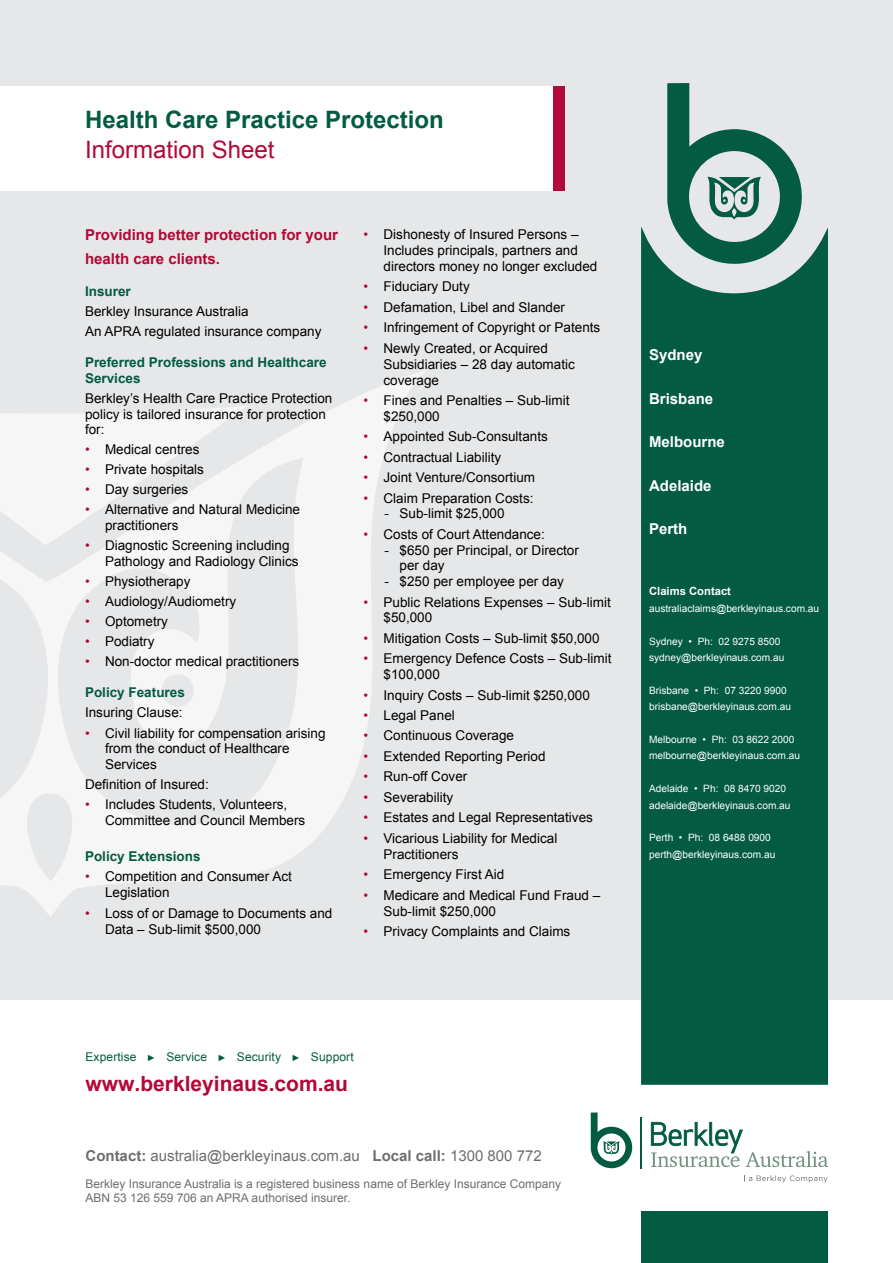
<style>
.page{position:relative;width:893px;height:1263px;background:#fff}
.page>*{position:absolute;margin:0;border:0;box-sizing:border-box;transform-origin:0 0}
.t1{font:700 24px "Arial";color:#035b42}
.t2{font:24px "Arial";color:#b30838}
.t3{font:700 21px "Arial";color:#b30838}
.t4{font:15px "Arial";color:#6d6e71}
.t5{font:700 15px/24px "Arial";color:#b30838}
.t6{font:700 15px "Arial";color:#fff}
.t7{font:13.5px/15.8px "Arial";color:#000}
.t8{font:700 13.5px/15.8px "Arial";color:#035b42}
.t9{font:12px/14.4px "Arial";color:#6d6e71}
.t10{font:12px "Arial";letter-spacing:.01em;color:#035b42}
.t11{font:700 11.25px "Arial";color:#fff}
.t12{font:10.2px/16.4px "Arial";color:#fff}
.s1{color:#b30838}
.s2{font-size:9px}
.s3{font-weight:700}
</style>
<div class="page">
<div style="left:0;top:0;width:893px;height:1000px;background:#e6e7e8"></div>
<svg style="left:667px;top:83px;width:135px;height:140px"></svg>
<div style="left:641px;top:223px;width:187px;height:862px;background:#035b42"></div>
<div style="left:641px;top:1211px;width:187px;height:52px;background:#035b42"></div>
<svg style="left:0;top:371px;width:425px;height:546px"></svg>
<div style="left:538px;top:86px;width:27px;height:104px;background:#b30838"></div>
<div style="left:0;top:86px;width:553px;height:104px;background:#fff"></div>
<hr style="left:640px;top:1118px;width:1px;height:51px;background:#035b42">
<svg style="left:651px;top:1122px;width:177px;height:45px"></svg>
<svg style="left:744px;top:1175px;width:83px;height:7px"></svg>
<svg style="left:591px;top:1112px;width:42px;height:57px"></svg>
<h1 class="t1" style="left:85px;top:104px;width:360px">Health Care Practice Protection</h1>
<h1 class="t2" style="left:85px;top:134px;width:191px">Information Sheet</h1>
<p class="t5" style="left:85px;top:223px;width:254px">Providing better protection for your health care clients.</p>
<p class="t8" style="left:85px;top:283px;width:47px">Insurer</p>
<p class="t7" style="left:85px;top:301px;width:238px;line-height:20px">Berkley Insurance Australia<br>An APRA regulated insurance company</p>
<p class="t8" style="left:85px;top:355px;width:243px">Preferred Professions and Healthcare<br>Services</p>
<p class="t7" style="left:85px;top:390px;width:249px">Berkley’s Health Care Practice Protection policy is tailored insurance for protection for:</p>
<p class="t7" style="left:85px;top:442px;width:116px"><span class="s1">•</span> Medical centres</p>
<p class="t7" style="left:85px;top:462px;width:120px"><span class="s1">•</span> Private hospitals</p>
<p class="t7" style="left:85px;top:482px;width:105px"><span class="s1">•</span> Day surgeries</p>
<p class="t7" style="left:105px;top:502px;width:197px;text-indent:-20px"><span class="s1">•</span> Alternative and Natural Medicine practitioners</p>
<p class="t7" style="left:105px;top:538px;width:195px;text-indent:-20px"><span class="s1">•</span> Diagnostic Screening including<br>Pathology and Radiology Clinics</p>
<p class="t7" style="left:85px;top:573px;width:107px"><span class="s1">•</span> Physiotherapy</p>
<p class="t7" style="left:85px;top:593px;width:153px"><span class="s1">•</span> Audiology/Audiometry</p>
<p class="t7" style="left:85px;top:613px;width:84px"><span class="s1">•</span> Optometry</p>
<p class="t7" style="left:85px;top:633px;width:71px"><span class="s1">•</span> Podiatry</p>
<p class="t7" style="left:85px;top:653px;width:216px"><span class="s1">•</span> Non-doctor medical practitioners</p>
<p class="t8" style="left:85px;top:685px;width:101px">Policy Features</p>
<p class="t7" style="left:85px;top:705px;width:99px">Insuring Clause:</p>
<p class="t7" style="left:105px;top:725px;width:222px;text-indent:-20px"><span class="s1">•</span> Civil liability for compensation arising from the conduct of Healthcare<br>Services</p>
<p class="t7" style="left:85px;top:776px;width:125px">Definition of Insured:</p>
<p class="t7" style="left:105px;top:796px;width:202px;text-indent:-20px"><span class="s1">•</span> Includes Students, Volunteers,<br>Committee and Council Members</p>
<p class="t8" style="left:85px;top:848px;width:117px">Policy Extensions</p>
<p class="t7" style="left:105px;top:868px;width:188px;line-height:16.2px;text-indent:-20px"><span class="s1">•</span> Competition and Consumer Act<br>Legislation</p>
<p class="t7" style="left:105px;top:905px;width:229px;line-height:16.2px;text-indent:-20px"><span class="s1">•</span> Loss of or Damage to Documents and<br>Data – Sub-limit $500,000</p>
<p class="t7" style="left:383px;top:227px;width:215px;text-indent:-20px"><span class="s1">•</span> Dishonesty of Insured Persons –<br>Includes principals, partners and directors money no longer excluded</p>
<p class="t7" style="left:364px;top:279px;width:108px"><span class="s1">•</span> Fiduciary Duty</p>
<p class="t7" style="left:364px;top:299px;width:203px"><span class="s1">•</span> Defamation, Libel and Slander</p>
<p class="t7" style="left:364px;top:320px;width:238px"><span class="s1">•</span> Infringement of Copyright or Patents</p>
<p class="t7" style="left:383px;top:340px;width:193px;text-indent:-20px"><span class="s1">•</span> Newly Created, or Acquired<br>Subsidiaries – 28 day automatic coverage</p>
<p class="t7" style="left:383px;top:393px;width:188px;text-indent:-20px"><span class="s1">•</span> Fines and Penalties – Sub-limit $250,000</p>
<p class="t7" style="left:364px;top:429px;width:186px"><span class="s1">•</span> Appointed Sub-Consultants</p>
<p class="t7" style="left:364px;top:449px;width:139px"><span class="s1">•</span> Contractual Liability</p>
<p class="t7" style="left:364px;top:470px;width:173px"><span class="s1">•</span> Joint Venture/Consortium</p>
<p class="t7" style="left:364px;top:490px;width:171px"><span class="s1">•</span> Claim Preparation Costs:</p>
<p class="t7" style="left:385px;top:506px;width:122px">- Sub-limit $25,000</p>
<p class="t7" style="left:364px;top:526px;width:183px"><span class="s1">•</span> Costs of Court Attendance:</p>
<p class="t7" style="left:400px;top:542px;width:181px;text-indent:-15px">- $650 per Principal, or Director per day</p>
<p class="t7" style="left:385px;top:574px;width:181px">- $250 per employee per day</p>
<p class="t7" style="left:383px;top:594px;width:229px;text-indent:-20px"><span class="s1">•</span> Public Relations Expenses – Sub-limit $50,000</p>
<p class="t7" style="left:364px;top:630px;width:238px"><span class="s1">•</span> Mitigation Costs – Sub-limit $50,000</p>
<p class="t7" style="left:384px;top:651px;width:230px;text-indent:-20px"><span class="s1">•</span> Emergency Defence Costs – Sub-limit $100,000</p>
<p class="t7" style="left:364px;top:687px;width:228px"><span class="s1">•</span> Inquiry Costs – Sub-limit $250,000</p>
<p class="t7" style="left:364px;top:707px;width:93px"><span class="s1">•</span> Legal Panel</p>
<p class="t7" style="left:364px;top:728px;width:152px"><span class="s1">•</span> Continuous Coverage</p>
<p class="t7" style="left:364px;top:748px;width:184px"><span class="s1">•</span> Extended Reporting Period</p>
<p class="t7" style="left:364px;top:769px;width:105px"><span class="s1">•</span> Run-off Cover</p>
<p class="t7" style="left:364px;top:789px;width:91px"><span class="s1">•</span> Severability</p>
<p class="t7" style="left:364px;top:810px;width:231px"><span class="s1">•</span> Estates and Legal Representatives</p>
<p class="t7" style="left:384px;top:830px;width:175px;line-height:16.2px;text-indent:-20px"><span class="s1">•</span> Vicarious Liability for Medical<br>Practitioners</p>
<p class="t7" style="left:364px;top:867px;width:142px"><span class="s1">•</span> Emergency First Aid</p>
<p class="t7" style="left:384px;top:887px;width:218px;text-indent:-20px"><span class="s1">•</span> Medicare and Medical Fund Fraud –<br>Sub-limit $250,000</p>
<p class="t7" style="left:364px;top:923px;width:208px"><span class="s1">•</span> Privacy Complaints and Claims</p>
<p class="t6" style="left:649px;top:345px;width:55px">Sydney</p>
<p class="t6" style="left:649px;top:388px;width:66px">Brisbane</p>
<p class="t6" style="left:649px;top:432px;width:77px">Melbourne</p>
<p class="t6" style="left:649px;top:475px;width:64px">Adelaide</p>
<p class="t6" style="left:649px;top:519px;width:40px">Perth</p>
<p class="t11" style="left:649px;top:584px;width:83px">Claims Contact</p>
<p class="t12" style="left:649px;top:600px;width:172px">australiaclaims@berkleyinaus.com.au</p>
<p class="t12" style="left:649px;top:633px;width:137px">Sydney • Ph: 02 9275 8500 sydney@berkleyinaus.com.au</p>
<p class="t12" style="left:649px;top:682px;width:143px">Brisbane • Ph: 07 3220 9900 brisbane@berkleyinaus.com.au</p>
<p class="t12" style="left:649px;top:731px;width:152px">Melbourne • Ph: 03 8622 2000 melbourne@berkleyinaus.com.au</p>
<p class="t12" style="left:649px;top:781px;width:143px">Adelaide • Ph: 08 8470 9020 adelaide@berkleyinaus.com.au</p>
<p class="t12" style="left:649px;top:830px;width:128px">Perth • Ph: 08 6488 0900 perth@berkleyinaus.com.au</p>
<p class="t10" style="left:86px;top:1049px;width:270px">Expertise <span class="s2">►</span> Service <span class="s2">►</span> Security <span class="s2">►</span> Support</p>
<h2 class="t3" style="left:85px;top:1069px;width:264px">www.berkleyinaus.com.au</h2>
<p class="t4" style="left:85px;top:1145px;width:458px"><span class="s3">Contact:</span> australia@berkleyinaus.com.au <span class="s3">Local call:</span> 1300 800 772</p>
<p class="t9" style="left:86px;top:1176px;width:477px">Berkley Insurance Australia is a registered business name of Berkley Insurance Company<br>ABN 53 126 559 706 an APRA authorised insurer.</p>
</div>
